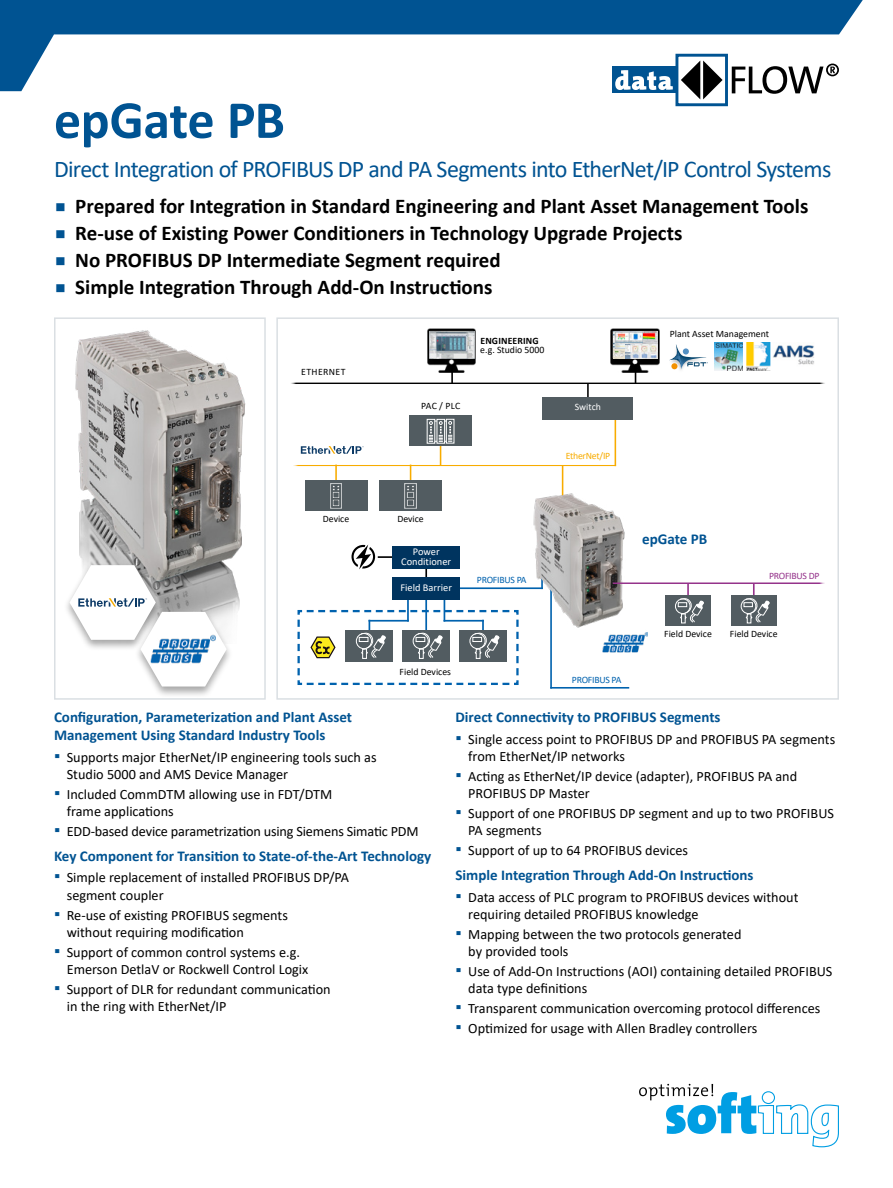
<style>
.page{position:relative;width:893px;height:1188px;background:#fff}
.page>*{position:absolute;margin:0;border:0;box-sizing:border-box;transform-origin:0 0}
.Headline__Produktnam{font:700 54px "Calibri";letter-spacing:-.01em;color:#005392}
.Subheadline{font:24px "Calibri";letter-spacing:-.035em;color:#005392}
.t1{font:700 21px "Calibri";color:#000}
.t2{font:700 15.15px "Calibri";color:#005392}
.Benefit{font:700 15px/18px "Calibri";color:#005392}
.t3{font:14.25px/17.1px "Calibri";color:#000}
.t4{font:10.35px/9.9px "Calibri";color:#fff;text-align:center}
.t5{font:9.75px "Calibri";color:#000}
.t6{font:9.75px "Calibri";letter-spacing:-.025em;color:#0062ae}
.t7{font:700 9.75px "Calibri";letter-spacing:.015em;color:#000}
.t8{font:9.75px "Calibri";letter-spacing:-.025em;color:#f8ac00}
.t9{font:9.75px "Calibri";letter-spacing:-.025em;color:#95338b}
.t10{font:9.75px "Calibri";letter-spacing:.04em;color:#000}
.t11{font:9.75px "Calibri";color:#fff}
.s1{font-size:36px;color:#005392}
.s2{font-weight:700;font-size:18px;color:#005392}
</style>
<div class="page">
<svg style="left:0;top:0;width:863px;height:91px"></svg>
<svg style="left:639px;top:1084px;width:200px;height:63px"></svg>
<div style="left:612px;top:67px;width:65px;height:26px;background:#005392"></div>
<div style="left:675px;top:54px;width:53px;height:52px;border:3px solid #005392"></div>
<svg style="left:732px;top:64px;width:107px;height:30px"></svg>
<svg style="left:681px;top:61px;width:42px;height:38px"></svg>
<svg style="left:615px;top:70px;width:58px;height:20px"></svg>
<img style="left:75px;top:330px;width:171px;height:283px">
<div style="left:276px;top:317px;width:563px;height:383px;border:2px solid #dadfe3"></div>
<div style="left:54px;top:317px;width:212px;height:383px;border:2px solid #dadfe3"></div>
<div style="left:63px;top:563px;width:99px;height:88px;background:#000;opacity:.35"></div>
<div style="left:134px;top:609px;width:99px;height:89px;background:#000;opacity:.35"></div>
<svg style="left:70px;top:565px;width:157px;height:122px"></svg>
<img style="left:150px;top:631px;width:69px;height:36px">
<hr style="left:562px;top:465px;width:1px;height:46px;background:#f8ac00">
<hr style="left:290px;top:383px;width:535px;height:1px;background:#000">
<img style="left:611px;top:329px;width:49px;height:44px">
<img style="left:613px;top:348px;width:13px;height:11px">
<img style="left:642px;top:331px;width:15px;height:13px">
<img style="left:613px;top:331px;width:29px;height:17px">
<img style="left:626px;top:344px;width:31px;height:15px">
<svg style="left:451px;top:373px;width:2px;height:10px"></svg>
<img style="left:427px;top:329px;width:49px;height:44px">
<img style="left:430px;top:331px;width:44px;height:28px">
<hr style="left:753px;top:583px;width:2px;height:25px;background:#95338b">
<hr style="left:687px;top:583px;width:2px;height:25px;background:#95338b">
<hr style="left:550px;top:559px;width:2px;height:130px;background:#0062ae">
<hr style="left:550px;top:687px;width:79px;height:2px;background:#0062ae">
<img style="left:602px;top:632px;width:46px;height:21px">
<hr style="left:434px;top:587px;width:109px;height:2px;background:#0062ae">
<hr style="left:425px;top:554px;width:2px;height:33px;background:#000">
<svg style="left:353px;top:546px;width:21px;height:21px"></svg>
<div style="left:351px;top:545px;width:24px;height:24px;border:2px solid #000;border-radius:50%"></div>
<svg style="left:356px;top:544px;width:15px;height:26px"></svg>
<hr style="left:293px;top:465px;width:323px;height:1px;background:#f8ac00">
<hr style="left:335px;top:465px;width:2px;height:22px;background:#f8ac00">
<hr style="left:587px;top:383px;width:2px;height:25px;background:#000">
<img style="left:714px;top:342px;width:29px;height:29px">
<svg style="left:669px;top:345px;width:39px;height:24px"></svg>
<img style="left:747px;top:342px;width:23px;height:29px">
<img style="left:773px;top:345px;width:42px;height:20px">
<hr style="left:615px;top:417px;width:1px;height:49px;background:#f8ac00">
<div style="left:409px;top:416px;width:63px;height:30px;background:#525c61"></div>
<div style="left:427px;top:419px;width:8px;height:25px;border:1px solid #fff"></div>
<div style="left:436px;top:419px;width:9px;height:25px;border:1px solid #fff"></div>
<div style="left:446px;top:419px;width:8px;height:25px;border:1px solid #fff"></div>
<svg style="left:429px;top:421px;width:23px;height:44px"></svg>
<div style="left:543px;top:397px;width:90px;height:22px;background:#525c61"></div>
<div style="left:305px;top:481px;width:62px;height:30px;background:#525c61"></div>
<img style="left:330px;top:483px;width:12px;height:25px">
<svg style="left:410px;top:466px;width:1px;height:15px"></svg>
<div style="left:379px;top:481px;width:63px;height:30px;background:#525c61"></div>
<img style="left:405px;top:483px;width:11px;height:25px">
<div style="left:665px;top:596px;width:46px;height:30px;background:#525c61"></div>
<div style="left:675px;top:599px;width:15px;height:15px;border:1px solid #fff;border-radius:50%"></div>
<div style="left:678px;top:602px;width:9px;height:5px;border:1px solid #fff"></div>
<svg style="left:679px;top:598px;width:25px;height:26px"></svg>
<div style="left:731px;top:596px;width:46px;height:30px;background:#525c61"></div>
<div style="left:741px;top:599px;width:15px;height:15px;border:1px solid #fff;border-radius:50%"></div>
<div style="left:744px;top:602px;width:9px;height:5px;border:1px solid #fff"></div>
<svg style="left:745px;top:598px;width:25px;height:26px"></svg>
<svg style="left:301px;top:446px;width:63px;height:8px"></svg>
<svg style="left:297px;top:594px;width:222px;height:91px"></svg>
<hr style="left:369px;top:620px;width:40px;height:2px;background:#0062ae">
<hr style="left:444px;top:620px;width:40px;height:2px;background:#0062ae">
<hr style="left:378px;top:556px;width:33px;height:2px;background:#000">
<div style="left:393px;top:547px;width:67px;height:22px;background:#00345f"></div>
<div style="left:393px;top:577px;width:67px;height:23px;background:#00345f"></div>
<img style="left:519px;top:480px;width:111px;height:150px">
<hr style="left:613px;top:583px;width:212px;height:1px;background:#95338b">
<p class="Headline__Produktnam" style="left:54px;top:82px;width:232px">epGate PB</p>
<p class="Subheadline" style="left:54px;top:153px;width:779px">Direct Integration of PROFIBUS DP and PA Segments into EtherNet/IP Control Systems</p>
<p class="t1" style="left:54px;top:191px;width:756px"><span class="s1">▪</span> Prepared for Integration in Standard Engineering and Plant Asset Management Tools</p>
<p class="t1" style="left:54px;top:218px;width:630px"><span class="s1">▪</span> Re-use of Existing Power Conditioners in Technology Upgrade Projects</p>
<p class="t1" style="left:54px;top:245px;width:448px"><span class="s1">▪</span> No PROFIBUS DP Intermediate Segment required</p>
<p class="t1" style="left:54px;top:272px;width:440px"><span class="s1">▪</span> Simple Integration Through Add-On Instructions</p>
<p class="t10" style="left:301px;top:365px;width:46px">ETHERNET</p>
<p class="t7" style="left:480px;top:334px;width:60px">ENGINEERING</p>
<p class="t5" style="left:480px;top:343px;width:66px">e.g. Studio 5000</p>
<p class="t5" style="left:421px;top:399px;width:41px">PAC / PLC</p>
<p class="t11" style="left:575px;top:400px;width:28px">Switch</p>
<p class="t8" style="left:566px;top:449px;width:46px">EtherNet/IP</p>
<p class="t5" style="left:670px;top:327px;width:101px">Plant Asset Management</p>
<p class="t5" style="left:323px;top:512px;width:28px">Device</p>
<p class="t5" style="left:397px;top:512px;width:28px">Device</p>
<p class="t4" style="left:401px;top:547px;width:52px">Power<br>Conditioner</p>
<p class="t4" style="left:400px;top:582px;width:53px">Field Barrier</p>
<p class="t6" style="left:477px;top:573px;width:51px">PROFIBUS PA</p>
<p class="t5" style="left:400px;top:665px;width:53px">Field Devices</p>
<p class="t6" style="left:572px;top:673px;width:51px">PROFIBUS PA</p>
<p class="t2" style="left:642px;top:528px;width:67px">epGate PB</p>
<p class="t9" style="left:769px;top:569px;width:52px">PROFIBUS DP</p>
<p class="t5" style="left:664px;top:627px;width:49px">Field Device</p>
<p class="t5" style="left:730px;top:627px;width:49px">Field Device</p>
<p class="Benefit" style="left:54px;top:708px;width:300px">Configuration, Parameterization and Plant Asset<br>Management Using Standard Industry Tools</p>
<p class="t3" style="left:67px;top:748px;width:311px;text-indent:-13px"><span class="s2">▪</span> Supports major EtherNet/IP engineering tools such as<br>Studio 5000 and AMS Device Manager</p>
<p class="t3" style="left:67px;top:785px;width:267px;text-indent:-13px"><span class="s2">▪</span> Included CommDTM allowing use in FDT/DTM frame applications</p>
<p class="t3" style="left:54px;top:822px;width:366px"><span class="s2">▪</span> EDD-based device parametrization using Siemens Simatic PDM</p>
<p class="Benefit" style="left:54px;top:847px;width:379px">Key Component for Transition to State-of-the-Art Technology</p>
<p class="t3" style="left:67px;top:869px;width:284px;text-indent:-13px"><span class="s2">▪</span> Simple replacement of installed PROFIBUS DP/PA segment coupler</p>
<p class="t3" style="left:67px;top:906px;width:223px;text-indent:-13px"><span class="s2">▪</span> Re-use of existing PROFIBUS segments without requiring modification</p>
<p class="t3" style="left:67px;top:943px;width:243px;text-indent:-13px"><span class="s2">▪</span> Support of common control systems e.g.<br>Emerson DetlaV or Rockwell Control Logix</p>
<p class="t3" style="left:67px;top:980px;width:265px;text-indent:-13px"><span class="s2">▪</span> Support of DLR for redundant communication in the ring with EtherNet/IP</p>
<p class="Benefit" style="left:455px;top:708px;width:267px">Direct Connectivity to PROFIBUS Segments</p>
<p class="t3" style="left:468px;top:730px;width:369px;text-indent:-13px"><span class="s2">▪</span> Single access point to PROFIBUS DP and PROFIBUS PA segments from EtherNet/IP networks</p>
<p class="t3" style="left:468px;top:767px;width:330px;text-indent:-13px"><span class="s2">▪</span> Acting as EtherNet/IP device (adapter), PROFIBUS PA and<br>PROFIBUS DP Master</p>
<p class="t3" style="left:468px;top:804px;width:367px;text-indent:-13px"><span class="s2">▪</span> Support of one PROFIBUS DP segment and up to two PROFIBUS<br>PA segments</p>
<p class="t3" style="left:455px;top:841px;width:234px"><span class="s2">▪</span> Support of up to 64 PROFIBUS devices</p>
<p class="Benefit" style="left:455px;top:866px;width:300px">Simple Integration Through Add-On Instructions</p>
<p class="t3" style="left:468px;top:888px;width:332px;text-indent:-13px"><span class="s2">▪</span> Data access of PLC program to PROFIBUS devices without requiring detailed PROFIBUS knowledge</p>
<p class="t3" style="left:468px;top:925px;width:275px;text-indent:-13px"><span class="s2">▪</span> Mapping between the two protocols generated by provided tools</p>
<p class="t3" style="left:468px;top:962px;width:366px;text-indent:-13px"><span class="s2">▪</span> Use of Add-On Instructions (AOI) containing detailed PROFIBUS data type definitions</p>
<p class="t3" style="left:455px;top:1000px;width:366px"><span class="s2">▪</span> Transparent communication overcoming protocol differences</p>
<p class="t3" style="left:455px;top:1020px;width:303px"><span class="s2">▪</span> Optimized for usage with Allen Bradley controllers</p>
</div>
